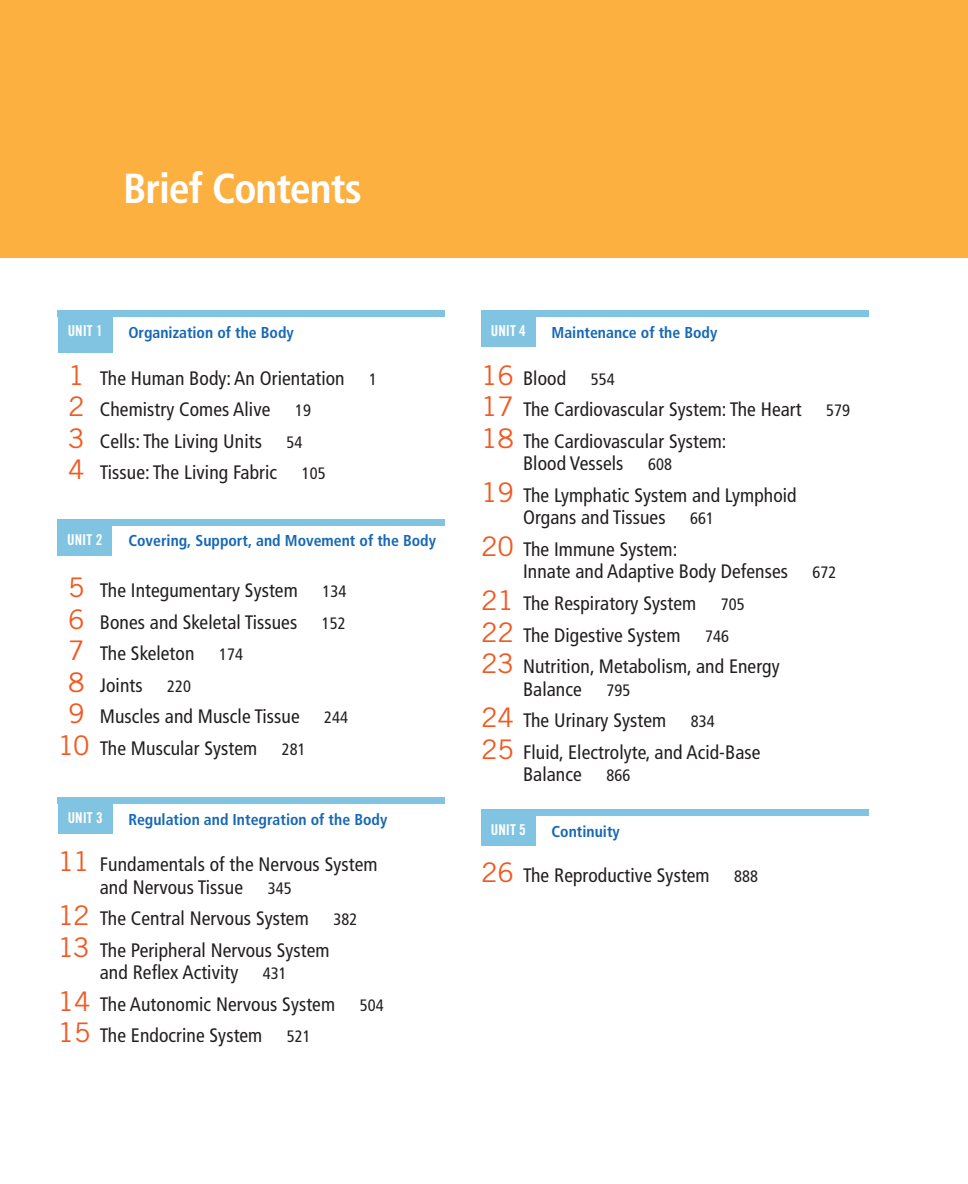
<style>
.page{position:relative;width:968px;height:1184px;background:#fff}
.page>*{position:absolute;margin:0;border:0;box-sizing:border-box;transform-origin:0 0}
.t1{font:700 condensed 42px "Frutiger LT Std";letter-spacing:-.025em;color:#fff}
.t2{font:condensed 19.5px/22.5px "Frutiger LT Std";letter-spacing:.005em;color:#231f20}
.t3{font:condensed 16.5px "Frutiger LT Std";letter-spacing:.005em;color:#231f20}
.t4{font:700 condensed 15.75px "Frutiger LT Std";color:#1768b4}
.t5{font:15px "Trade Gothic LT Std Bd Cn 20";color:#fff}
.s1{font-family:"Trade Gothic LT Std";font-stretch:normal;font-size:27px;color:#f15921}
</style>
<div class="page">
<div style="left:0;top:0;width:968px;height:258px;background:#fbb03f"></div>
<div style="left:58px;top:310px;width:387px;height:6px;background:#81c4e2"></div>
<div style="left:58px;top:310px;width:55px;height:42px;background:#81c4e2"></div>
<div style="left:481px;top:809px;width:387px;height:6px;background:#81c4e2"></div>
<div style="left:481px;top:809px;width:55px;height:36px;background:#81c4e2"></div>
<div style="left:58px;top:519px;width:387px;height:6px;background:#81c4e2"></div>
<div style="left:58px;top:519px;width:54px;height:36px;background:#81c4e2"></div>
<div style="left:58px;top:797px;width:387px;height:6px;background:#81c4e2"></div>
<div style="left:58px;top:797px;width:55px;height:36px;background:#81c4e2"></div>
<div style="left:481px;top:310px;width:387px;height:6px;background:#81c4e2"></div>
<div style="left:481px;top:310px;width:55px;height:36px;background:#81c4e2"></div>
<p class="t1" style="left:123px;top:164px;width:240px">Brief Contents</p>
<p class="t5" style="left:68px;top:321px;width:36px">UNIT 1</p>
<p class="t4" style="left:128px;top:323px;width:167px">Organization of the Body</p>
<p class="t2" style="left:68px;top:367px;width:278px"><span class="s1">1</span> The Human Body: An Orientation</p>
<p class="t3" style="left:369px;top:369px;width:9px">1</p>
<p class="t2" style="left:68px;top:398px;width:204px"><span class="s1">2</span> Chemistry Comes Alive</p>
<p class="t3" style="left:295px;top:401px;width:17px">19</p>
<p class="t2" style="left:68px;top:430px;width:195px"><span class="s1">3</span> Cells: The Living Units</p>
<p class="t3" style="left:286px;top:432px;width:17px">54</p>
<p class="t2" style="left:68px;top:461px;width:210px"><span class="s1">4</span> Tissue: The Living Fabric</p>
<p class="t3" style="left:302px;top:464px;width:25px">105</p>
<p class="t5" style="left:67px;top:530px;width:36px">UNIT 2</p>
<p class="t4" style="left:128px;top:531px;width:309px">Covering, Support, and Movement of the Body</p>
<p class="t2" style="left:68px;top:579px;width:231px"><span class="s1">5</span> The Integumentary System</p>
<p class="t3" style="left:322px;top:582px;width:25px">134</p>
<p class="t2" style="left:68px;top:611px;width:230px"><span class="s1">6</span> Bones and Skeletal Tissues</p>
<p class="t3" style="left:322px;top:613px;width:25px">152</p>
<p class="t2" style="left:68px;top:642px;width:128px"><span class="s1">7</span> The Skeleton</p>
<p class="t3" style="left:219px;top:645px;width:25px">174</p>
<p class="t2" style="left:68px;top:674px;width:76px"><span class="s1">8</span> Joints</p>
<p class="t3" style="left:167px;top:676px;width:25px">220</p>
<p class="t2" style="left:68px;top:705px;width:233px"><span class="s1">9</span> Muscles and Muscle Tissue</p>
<p class="t3" style="left:324px;top:708px;width:25px">244</p>
<p class="t2" style="left:58px;top:737px;width:201px"><span class="s1">10</span> The Muscular System</p>
<p class="t3" style="left:282px;top:739px;width:25px">281</p>
<p class="t5" style="left:68px;top:808px;width:36px">UNIT 3</p>
<p class="t4" style="left:128px;top:810px;width:260px">Regulation and Integration of the Body</p>
<p class="t2" style="left:100px;top:853px;width:279px;text-indent:-42px"><span class="s1">11</span> Fundamentals of the Nervous System and Nervous Tissue</p>
<p class="t3" style="left:268px;top:878px;width:25px">345</p>
<p class="t2" style="left:58px;top:907px;width:252px"><span class="s1">12</span> The Central Nervous System</p>
<p class="t3" style="left:333px;top:910px;width:25px">382</p>
<p class="t2" style="left:100px;top:938px;width:231px;text-indent:-42px"><span class="s1">13</span> The Peripheral Nervous System and Reflex Activity</p>
<p class="t3" style="left:263px;top:964px;width:25px">431</p>
<p class="t2" style="left:58px;top:992px;width:279px"><span class="s1">14</span> The Autonomic Nervous System</p>
<p class="t3" style="left:359px;top:995px;width:25px">504</p>
<p class="t2" style="left:58px;top:1024px;width:206px"><span class="s1">15</span> The Endocrine System</p>
<p class="t3" style="left:287px;top:1027px;width:25px">521</p>
<p class="t5" style="left:491px;top:321px;width:36px">UNIT 4</p>
<p class="t4" style="left:551px;top:323px;width:167px">Maintenance of the Body</p>
<p class="t2" style="left:481px;top:367px;width:87px"><span class="s1">16</span> Blood</p>
<p class="t3" style="left:590px;top:369px;width:25px">554</p>
<p class="t2" style="left:481px;top:398px;width:322px"><span class="s1">17</span> The Cardiovascular System: The Heart</p>
<p class="t3" style="left:826px;top:401px;width:25px">579</p>
<p class="t2" style="left:523px;top:430px;width:205px;text-indent:-42px"><span class="s1">18</span> The Cardiovascular System:<br>Blood Vessels</p>
<p class="t3" style="left:648px;top:455px;width:25px">608</p>
<p class="t2" style="left:523px;top:484px;width:275px;text-indent:-42px"><span class="s1">19</span> The Lymphatic System and Lymphoid<br>Organs and Tissues</p>
<p class="t3" style="left:690px;top:509px;width:25px">661</p>
<p class="t2" style="left:523px;top:538px;width:266px;text-indent:-42px"><span class="s1">20</span> The Immune System:<br>Innate and Adaptive Body Defenses</p>
<p class="t3" style="left:812px;top:563px;width:25px">672</p>
<p class="t2" style="left:481px;top:592px;width:217px"><span class="s1">21</span> The Respiratory System</p>
<p class="t3" style="left:720px;top:594px;width:25px">705</p>
<p class="t2" style="left:481px;top:623px;width:201px"><span class="s1">22</span> The Digestive System</p>
<p class="t3" style="left:705px;top:626px;width:25px">746</p>
<p class="t2" style="left:523px;top:655px;width:258px;text-indent:-42px"><span class="s1">23</span> Nutrition, Metabolism, and Energy<br>Balance</p>
<p class="t3" style="left:606px;top:680px;width:25px">795</p>
<p class="t2" style="left:481px;top:709px;width:187px"><span class="s1">24</span> The Urinary System</p>
<p class="t3" style="left:690px;top:711px;width:25px">834</p>
<p class="t2" style="left:523px;top:740px;width:239px;text-indent:-42px"><span class="s1">25</span> Fluid, Electrolyte, and Acid-Base<br>Balance</p>
<p class="t3" style="left:606px;top:765px;width:25px">866</p>
<p class="t5" style="left:491px;top:820px;width:36px">UNIT 5</p>
<p class="t4" style="left:551px;top:822px;width:70px">Continuity</p>
<p class="t2" style="left:481px;top:864px;width:230px"><span class="s1">26</span> The Reproductive System</p>
<p class="t3" style="left:734px;top:866px;width:25px">888</p>
</div>
